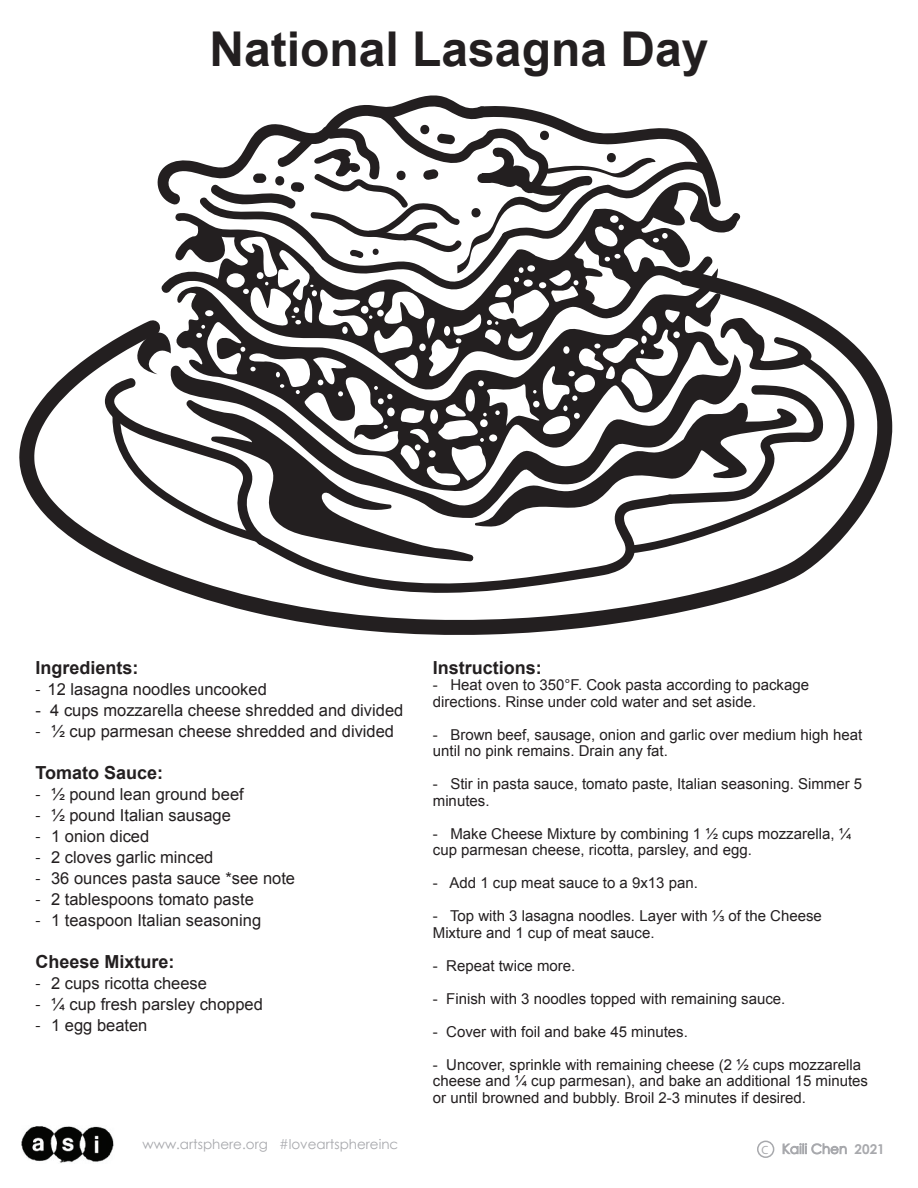
<style>
.page{position:relative;width:918px;height:1188px;background:#fff}
.page>*{position:absolute;margin:0;border:0;box-sizing:border-box;transform-origin:0 0}
.t1{font:700 48px "Arial";color:#231f20}
.t2{font:700 18px "Arial";color:#231f20}
.t3{font:16.5px "Arial";color:#231f20}
.t4{font:15px/16.5px "Arial";color:#231f20}
.t5{font:13.5px "Century Gothic";color:#a8a9ad}
.s1{font-family:"Myriad Pro"}
</style>
<div class="page">
<img style="left:22px;top:1126px;width:92px;height:37px">
<svg style="left:783px;top:1143px;width:64px;height:11px"></svg>
<div style="left:757px;top:1141px;width:17px;height:17px;border:2px solid #a8a9ad;border-radius:50%"></div>
<svg style="left:19px;top:321px;width:873px;height:314px"></svg>
<svg style="left:824px;top:353px;width:31px;height:200px"></svg>
<svg style="left:105px;top:95px;width:719px;height:498px"></svg>
<h1 class="t1" style="left:210px;top:17px;width:500px">National Lasagna Day</h1>
<p class="t2" style="left:36px;top:656px;width:105px">Ingredients:</p>
<p class="t3" style="left:36px;top:678px;width:233px"><span class="s1">-</span> 12 lasagna noodles uncooked</p>
<p class="t3" style="left:36px;top:699px;width:369px">- 4 cups mozzarella cheese shredded and divided</p>
<p class="t3" style="left:36px;top:720px;width:360px"><span class="s1">-</span> ½ cup parmesan cheese shredded and divided</p>
<p class="t2" style="left:36px;top:761px;width:129px">Tomato Sauce:</p>
<p class="t3" style="left:36px;top:783px;width:210px"><span class="s1">-</span> ½ pound lean ground beef</p>
<p class="t3" style="left:36px;top:804px;width:197px"><span class="s1">-</span> ½ pound Italian sausage</p>
<p class="t3" style="left:36px;top:825px;width:115px"><span class="s1">-</span> 1 onion diced</p>
<p class="t3" style="left:36px;top:846px;width:179px"><span class="s1">-</span> 2 cloves garlic minced</p>
<p class="t3" style="left:36px;top:867px;width:261px"><span class="s1">-</span> 36 ounces pasta sauce *see note</p>
<p class="t3" style="left:36px;top:888px;width:220px"><span class="s1">-</span> 2 tablespoons tomato paste</p>
<p class="t3" style="left:36px;top:909px;width:227px"><span class="s1">-</span> 1 teaspoon Italian seasoning</p>
<p class="t2" style="left:36px;top:950px;width:141px">Cheese Mixture:</p>
<p class="t3" style="left:36px;top:972px;width:173px"><span class="s1">-</span> 2 cups ricotta cheese</p>
<p class="t3" style="left:36px;top:993px;width:229px"><span class="s1">-</span> ¼ cup fresh parsley chopped</p>
<p class="t3" style="left:36px;top:1014px;width:113px"><span class="s1">-</span> 1 egg beaten</p>
<p class="t5" style="left:143px;top:1135px;width:257px">www.artsphere.org #loveartsphereinc</p>
<p class="t2" style="left:433px;top:655px;width:111px">Instructions:</p>
<p class="t4" style="left:433px;top:677px;width:378px">- Heat oven to 350°F. Cook pasta according to package directions. Rinse under cold water and set aside.</p>
<p class="t4" style="left:433px;top:726px;width:431px">- Brown beef, sausage, onion and garlic over medium high heat until no pink remains. Drain any fat.</p>
<p class="t4" style="left:433px;top:776px;width:431px">- Stir in pasta sauce, tomato paste, Italian seasoning. Simmer 5 minutes.</p>
<p class="t4" style="left:433px;top:825px;width:420px">- Make Cheese Mixture by combining 1 ½ cups mozzarella, ¼ cup parmesan cheese, ricotta, parsley, and egg.</p>
<p class="t4" style="left:433px;top:875px;width:267px">- Add 1 cup meat sauce to a 9x13 pan.</p>
<p class="t4" style="left:433px;top:908px;width:391px">- Top with 3 lasagna noodles. Layer with ⅓ of the Cheese<br>Mixture and 1 cup of meat sauce.</p>
<p class="t4" style="left:433px;top:957px;width:144px">- Repeat twice more.</p>
<p class="t4" style="left:433px;top:990px;width:354px">- Finish with 3 noodles topped with remaining sauce.</p>
<p class="t4" style="left:433px;top:1023px;width:257px">- Cover with foil and bake 45 minutes.</p>
<p class="t4" style="left:433px;top:1056px;width:437px">- Uncover, sprinkle with remaining cheese (2 ½ cups mozzarella cheese and ¼ cup parmesan), and bake an additional 15 minutes or until browned and bubbly. Broil 2-3 minutes if desired.</p>
</div>
